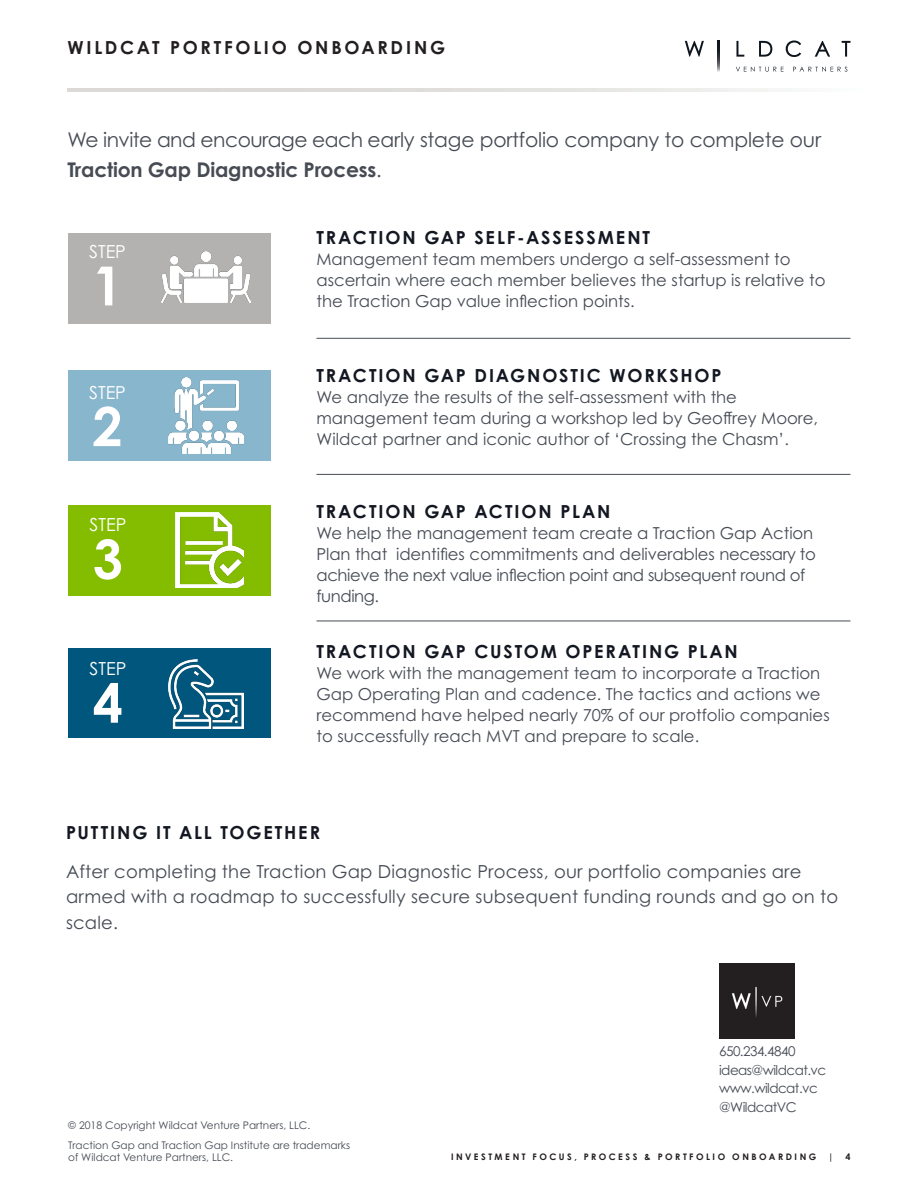
<style>
.page{position:relative;width:918px;height:1188px;background:#fff}
.page>*{position:absolute;margin:0;border:0;box-sizing:border-box;transform-origin:0 0}
.t1{font:700 54px "Century Gothic Pro";color:#fff}
.Body_copy_9_5_13{font:20.25px/30px "Century Gothic Pro";letter-spacing:-.01em;color:#464b54}
.Body_copy_9_5_13-2{font:18px/25.5px "Century Gothic Pro";letter-spacing:.01em;color:#464b54}
.Body_copy_9_5_13-3{font:700 18px "Century Gothic Pro";letter-spacing:.105em;color:#121721}
.t2{font:700 18px "Century Gothic Pro";letter-spacing:.15em;color:#231f20}
.Header_1{font:700 18px "Century Gothic Pro";letter-spacing:.1em;color:#121721}
.t3{font:18px "Century Gothic Pro";color:#fff}
.Body_copy_9_5_13-4{font:16.5px/21px "Century Gothic Pro";color:#464b54}
.Body_copy_9_5_13-5{font:13.5px "Century Gothic Pro";letter-spacing:-.04em;color:#464b54}
.Body_copy_9_5_13-6{font:10.5px/12.6px "Century Gothic Pro";color:#464b54}
.t4{font:700 9px "Century Gothic Pro";letter-spacing:.28em;color:#231f20}
.s1{font-weight:700}
</style>
<div class="page">
<div style="left:68px;top:648px;width:203px;height:90px;background:#00567c"></div>
<img style="left:169px;top:660px;width:74px;height:68px">
<div style="left:68px;top:505px;width:203px;height:90px;background:#84bd00"></div>
<img style="left:175px;top:512px;width:68px;height:76px">
<div style="left:68px;top:370px;width:203px;height:90px;background:#87b6cd"></div>
<img style="left:169px;top:377px;width:74px;height:76px">
<div style="left:68px;top:233px;width:203px;height:91px;background:#b3b2b1"></div>
<img style="left:161px;top:252px;width:90px;height:51px">
<div style="left:719px;top:963px;width:75px;height:75px;background:#231f20"></div>
<svg style="left:718px;top:57px;width:2px;height:15px"></svg>
<svg style="left:736px;top:67px;width:48px;height:5px"></svg>
<svg style="left:793px;top:67px;width:54px;height:5px"></svg>
<svg style="left:685px;top:40px;width:165px;height:17px"></svg>
<svg style="left:68px;top:89px;width:700px;height:3px;background:#e2e1de"></svg>
<hr style="left:316px;top:621px;width:534px;height:1px;background:#464b54">
<hr style="left:316px;top:474px;width:534px;height:1px;background:#464b54">
<hr style="left:316px;top:338px;width:534px;height:1px;background:#464b54">
<p class="t2" style="left:68px;top:36px;width:379px">WILDCAT PORTFOLIO ONBOARDING</p>
<p class="Body_copy_9_5_13" style="left:68px;top:125px;width:755px">We invite and encourage each early stage portfolio company to complete our<br><span class="s1">Traction Gap Diagnostic Process</span>.</p>
<p class="t3" style="left:89px;top:241px;width:38px">STEP</p>
<p class="t1" style="left:92px;top:252px;width:32px">1</p>
<p class="t3" style="left:89px;top:381px;width:38px">STEP</p>
<p class="t1" style="left:92px;top:393px;width:32px">2</p>
<p class="t3" style="left:89px;top:514px;width:38px">STEP</p>
<p class="t1" style="left:93px;top:525px;width:32px">3</p>
<p class="t3" style="left:89px;top:658px;width:38px">STEP</p>
<p class="t1" style="left:93px;top:669px;width:32px">4</p>
<p class="Body_copy_9_5_13-3" style="left:316px;top:227px;width:335px">TRACTION GAP SELF-ASSESSMENT</p>
<p class="Body_copy_9_5_13-4" style="left:316px;top:249px;width:511px">Management team members undergo a self-assessment to ascertain where each member believes the startup is relative to the Traction Gap value inflection points.</p>
<p class="Body_copy_9_5_13-3" style="left:316px;top:364px;width:407px">TRACTION GAP DIAGNOSTIC WORKSHOP</p>
<p class="Body_copy_9_5_13-4" style="left:316px;top:386px;width:503px">We analyze the results of the self-assessment with the management team during a workshop led by Geoffrey Moore,<br>Wildcat partner and iconic author of ‘Crossing the Chasm’.</p>
<p class="Body_copy_9_5_13-3" style="left:316px;top:500px;width:295px">TRACTION GAP ACTION PLAN</p>
<p class="Body_copy_9_5_13-4" style="left:316px;top:522px;width:501px">We help the management team create a Traction Gap Action Plan that identifies commitments and deliverables necessary to achieve the next value inflection point and subsequent round of funding.</p>
<p class="Body_copy_9_5_13-3" style="left:316px;top:640px;width:423px">TRACTION GAP CUSTOM OPERATING PLAN</p>
<p class="Body_copy_9_5_13-4" style="left:316px;top:662px;width:515px">We work with the management team to incorporate a Traction Gap Operating Plan and cadence. The tactics and actions we recommend have helped nearly 70% of our protfolio companies to successfully reach MVT and prepare to scale.</p>
<p class="Header_1" style="left:66px;top:821px;width:256px">PUTTING IT ALL TOGETHER</p>
<p class="Body_copy_9_5_13-2" style="left:66px;top:858px;width:774px">After completing the Traction Gap Diagnostic Process, our portfolio companies are armed with a roadmap to successfully secure subsequent funding rounds and go on to scale.</p>
<p class="Body_copy_9_5_13-6" style="left:68px;top:1119px;width:244px">© 2018 Copyright Wildcat Venture Partners, LLC.</p>
<p class="Body_copy_9_5_13-6" style="left:68px;top:1138px;width:283px">Traction Gap and Traction Gap Institute are trademarks of Wildcat Venture Partners, LLC.</p>
<p class="Body_copy_9_5_13-5" style="left:719px;top:1043px;width:78px">650.234.4840</p>
<p class="Body_copy_9_5_13-5" style="left:719px;top:1062px;width:109px">ideas@wildcat.vc</p>
<p class="Body_copy_9_5_13-5" style="left:719px;top:1080px;width:100px">www.wildcat.vc</p>
<p class="Body_copy_9_5_13-5" style="left:719px;top:1098px;width:79px">@WildcatVC</p>
<p class="t4" style="left:451px;top:1151px;width:367px">INVESTMENT FOCUS, PROCESS &amp; PORTFOLIO ONBOARDING</p>
<p class="t4" style="left:828px;top:1151px;width:7px">|</p>
<p class="t4" style="left:845px;top:1151px;width:7px">4</p>
</div>
